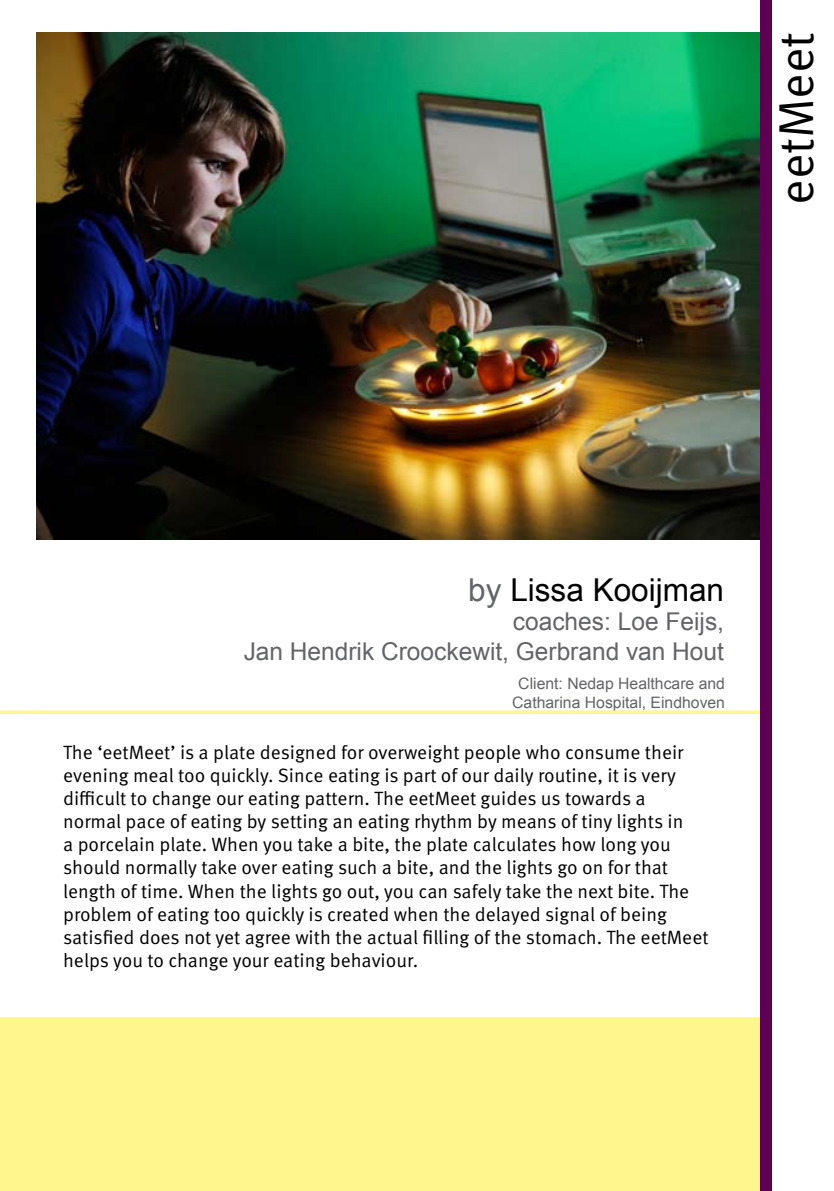
<style>
.page{position:relative;width:834px;height:1191px;background:#fff}
.page>*{position:absolute;margin:0;border:0;box-sizing:border-box;transform-origin:0 0}
.t1{font:49px "Meta Pro";color:#000}
.t2{font:31.5px "Arial";color:#000}
.t3{font:24.5px/29.4px "Arial";color:#636467;text-align:right}
.t4{font:19.25px/23.1px "Meta Pro";color:#000}
.t5{font:15.75px/18.9px "Arial";color:#636467;text-align:center}
.s1{color:#636467}
</style>
<div class="page">
<div style="left:0;top:1017px;width:764px;height:174px;background:#fff68d"></div>
<img style="left:36px;top:32px;width:724px;height:508px">
<svg style="left:0;top:710px;width:17px;height:4px"></svg>
<svg style="left:17px;top:710px;width:743px;height:4px;fill:#fff68f"></svg>
<div style="left:760px;top:0;width:12px;height:1191px;background:#5d0053"></div>
<h1 class="t1" style="left:766px;top:205px;width:174px;rotate:-90deg">eetMeet</h1>
<h2 class="t2" style="left:468px;top:569px;width:257px"><span class="s1">by</span> Lissa Kooijman</h2>
<p class="t3" style="left:244px;top:607px;width:482px">coaches: Loe Feijs,<br>Jan Hendrik Croockewit, Gerbrand van Hout</p>
<p class="t5" style="left:512px;top:674px;width:214px">Client: Nedap Healthcare and<br>Catharina Hospital, Eindhoven</p>
<p class="t4" style="left:63px;top:741px;width:647px">The ‘eetMeet’ is a plate designed for overweight people who consume their evening meal too quickly. Since eating is part of our daily routine, it is very difficult to change our eating pattern. The eetMeet guides us towards a normal pace of eating by setting an eating rhythm by means of tiny lights in<br>a porcelain plate. When you take a bite, the plate calculates how long you should normally take over eating such a bite, and the lights go on for that length of time. When the lights go out, you can safely take the next bite. The problem of eating too quickly is created when the delayed signal of being satisfied does not yet agree with the actual filling of the stomach. The eetMeet helps you to change your eating behaviour.</p>
</div>
